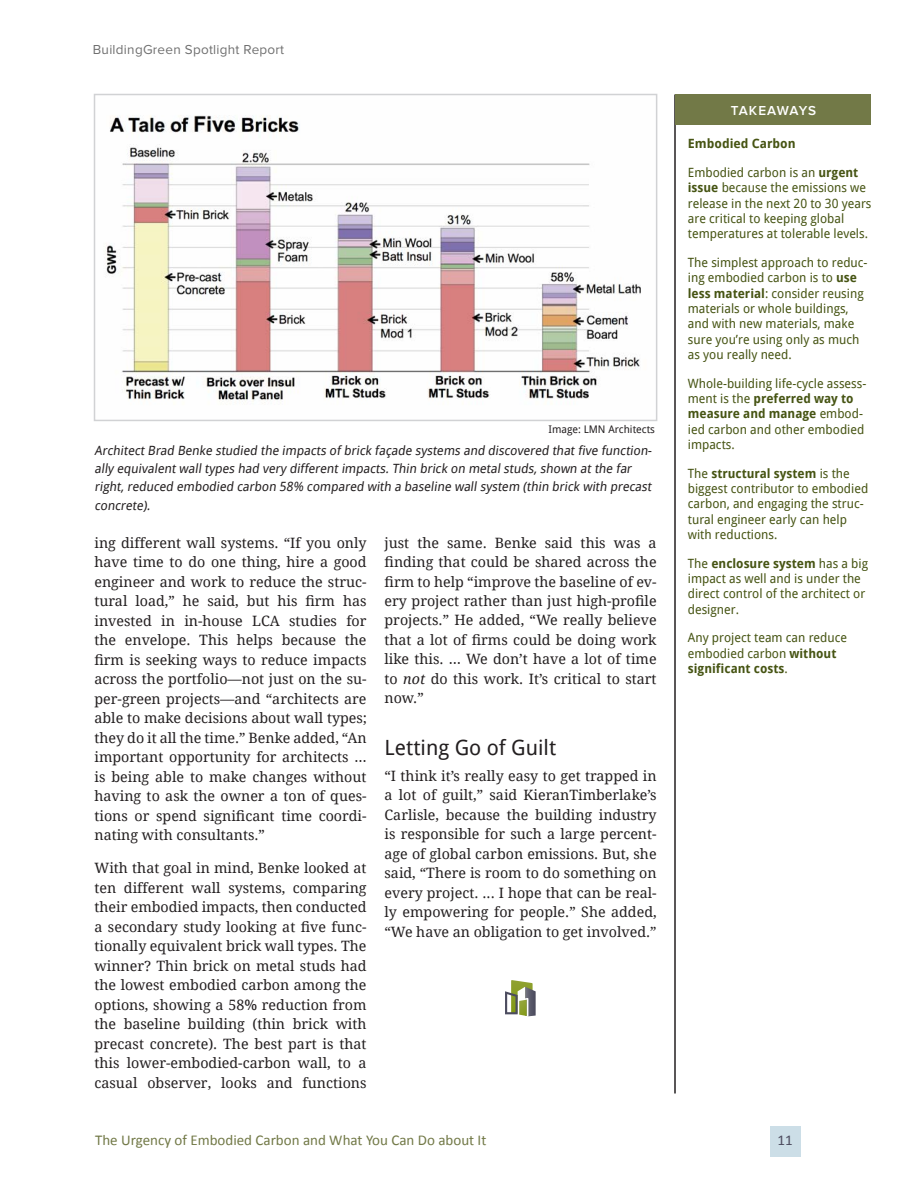
<style>
.page{position:relative;width:918px;height:1188px;background:#fff}
.page>*{position:absolute;margin:0;border:0;box-sizing:border-box;transform-origin:0 0}
.head_2{font:21px "Droid Sans";color:#231f20}
.t1{font:15px "Calibri";color:#727947}
.t2{font:15px "Calibri";color:#4c4b5e}
.text{font:14.25px/19.5px "Droid Serif";color:#231f20;text-align:justify}
.t3{font:13.5px "Proxima Nova";letter-spacing:.02em;color:#707070}
.t4{font:600 13.5px "Proxima Nova";letter-spacing:.05em;color:#fff}
.sidebar{font:12.75px/15.3px "Droid Sans";color:#465413}
.t5{font:12.75px/18.3px "Droid Sans";color:#231f20}
.sidebar_bold{font:700 12.75px "Droid Sans";color:#465413}
.photo_credit{font:10.5px "Droid Sans";color:#231f20}
.s1{font-style:italic}
.s2{font-weight:700}
</style>
<div class="page">
<hr style="left:674px;top:94px;width:2px;height:1000px;background:#231f20">
<div style="left:770px;top:1126px;width:30px;height:31px;background:#ccdee7"></div>
<svg style="left:505px;top:980px;width:31px;height:36px"></svg>
<div style="left:676px;top:94px;width:195px;height:31px;background:#727947"></div>
<img style="left:104px;top:115px;width:537px;height:288px">
<div style="left:94px;top:94px;width:563px;height:327px;border:2px solid #d1d2d4"></div>
<p class="t3" style="left:93px;top:42px;width:193px">BuildingGreen Spotlight Report</p>
<p class="photo_credit" style="left:549px;top:422px;width:108px">Image: LMN Architects</p>
<p class="t5" style="left:94px;top:441px;width:561px">Architect Brad Benke studied the impacts of brick façade systems and discovered that five function&shy;ally equivalent wall types had very different impacts. Thin brick on metal studs, shown at the far right, reduced embodied carbon 58% compared with a baseline wall system (thin brick with precast concrete).</p>
<p class="text" style="left:94px;top:532px;width:274px">ing different wall systems. “If you only have time to do one thing, hire a good engineer and work to reduce the struc&shy;tural load,” he said, but his firm has invested in in-house LCA studies for the envelope. This helps because the firm is seeking ways to reduce impacts across the portfolio—not just on the su&shy;per-green projects—and “architects are able to make decisions about wall types; they do it all the time.” Benke added, “An important opportunity for architects … is being able to make changes without having to ask the owner a ton of ques&shy;tions or spend significant time coordi&shy;nating with consultants.”</p>
<p class="text" style="left:94px;top:858px;width:274px">With that goal in mind, Benke looked at ten different wall systems, comparing their embodied impacts, then conducted a secondary study looking at five func&shy;tionally equivalent brick wall types. The winner? Thin brick on metal studs had the lowest embodied carbon among the options, showing a 58% reduction from the baseline building (thin brick with precast concrete). The best part is that this lower-embodied-carbon wall, to a casual observer, looks and functions</p>
<p class="text" style="left:385px;top:532px;width:274px">just the same. Benke said this was a finding that could be shared across the firm to help “improve the baseline of ev&shy;ery project rather than just high-profile projects.” He added, “We really believe that a lot of firms could be doing work like this. … We don’t have a lot of time to <span class="s1">not</span> do this work. It’s critical to start now.”</p>
<p class="head_2" style="left:385px;top:733px;width:173px">Letting Go of Guilt</p>
<p class="text" style="left:385px;top:766px;width:274px">“I think it’s really easy to get trapped in a lot of guilt,” said KieranTimberlake’s Carlisle, because the building industry is responsible for such a large percent&shy;age of global carbon emissions. But, she said, “There is room to do something on every project. ... I hope that can be real&shy;ly empowering for people.” She added, “We have an obligation to get involved.”</p>
<p class="t1" style="left:95px;top:1131px;width:393px">The Urgency of Embodied Carbon and What You Can Do about It</p>
<p class="t4" style="left:731px;top:103px;width:87px">TAKEAWAYS</p>
<p class="sidebar_bold" style="left:688px;top:135px;width:109px">Embodied Carbon</p>
<p class="sidebar" style="left:688px;top:164px;width:185px">Embodied carbon is an <span class="s2">urgent issue</span> because the emissions we release in the next 20 to 30 years are critical to keeping global temperatures at tolerable levels.</p>
<p class="sidebar" style="left:688px;top:254px;width:181px">The simplest approach to reduc&shy;ing embodied carbon is to <span class="s2">use less material</span>: consider reusing materials or whole buildings, and with new materials, make sure you’re using only as much as you really need.</p>
<p class="sidebar" style="left:688px;top:375px;width:180px">Whole-building life-cycle assess&shy;ment is the <span class="s2">preferred way to measure and manage</span> embod&shy;ied carbon and other embodied impacts.</p>
<p class="sidebar" style="left:688px;top:465px;width:182px">The <span class="s2">structural system</span> is the biggest contributor to embodied carbon, and engaging the struc&shy;tural engineer early can help with reductions.</p>
<p class="sidebar" style="left:688px;top:555px;width:182px">The <span class="s2">enclosure system</span> has a big impact as well and is under the direct control of the architect or designer.</p>
<p class="sidebar" style="left:688px;top:630px;width:161px">Any project team can reduce embodied carbon <span class="s2">without significant costs</span>.</p>
<p class="t2" style="left:778px;top:1131px;width:17px">11</p>
</div>
